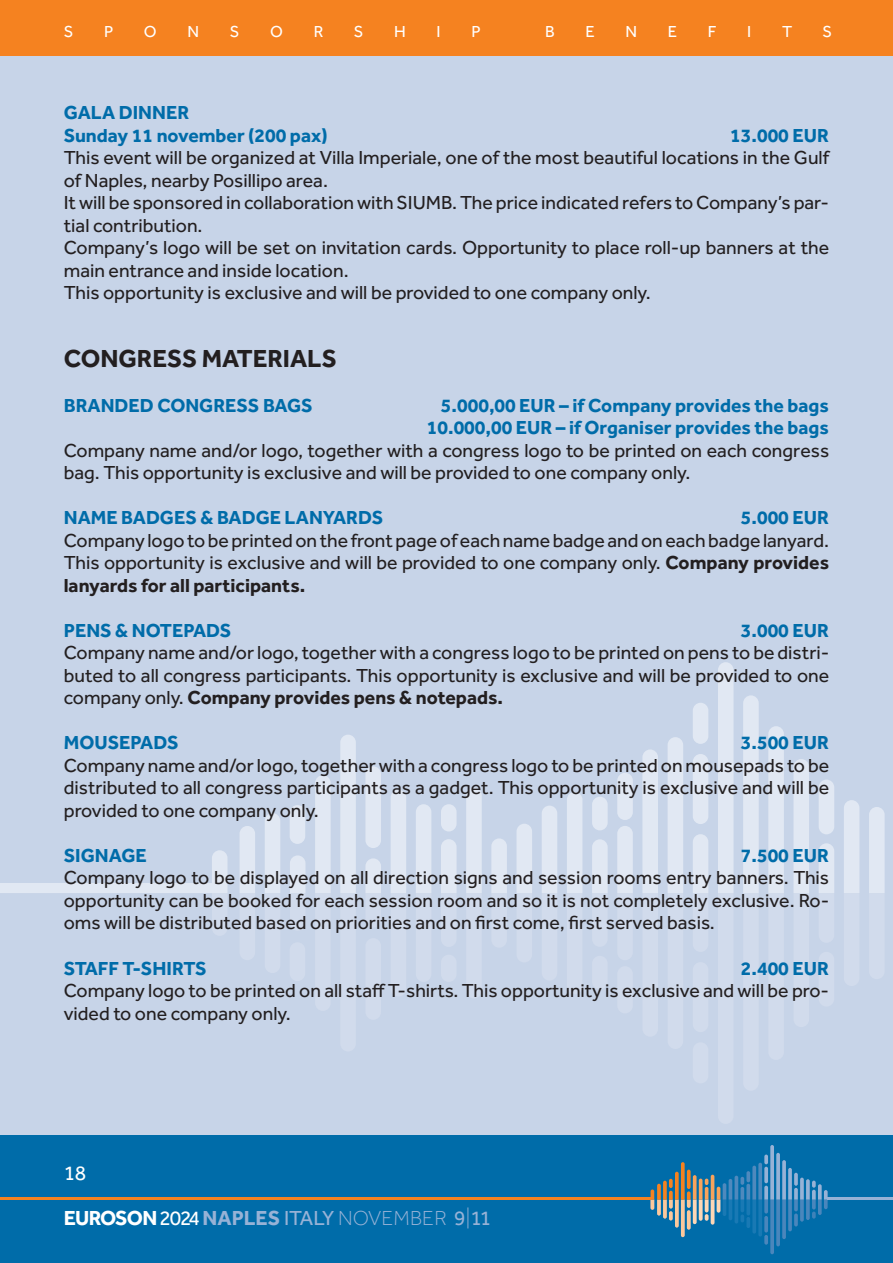
<style>
.page{position:relative;width:893px;height:1263px;background:#c7d4e8}
.page>*{position:absolute;margin:0;border:0;box-sizing:border-box;transform-origin:0 0}
.t1{font:700 25.5px "Effra";color:#231f20}
.t2{font:300 21px "Effra";color:#97b2d6}
.t3{font:21px "Effra";color:#fff}
.t4{font:19.5px/22.5px "Effra";color:#231f20;text-align:justify}
.t5{font:700 19.5px/22.5px "Effra";color:#006ca9}
.t6{font:16.5px "Effra";color:#fff}
.s1{font-weight:700}
.s2{font-weight:700;color:#fff}
.s3{font-weight:400;color:#fff}
.s4{font-weight:400}
</style>
<div class="page">
<div style="left:0;top:1136px;width:893px;height:127px;background:#006ca9"></div>
<div style="left:0;top:0;width:893px;height:55px;background:#f58220"></div>
<svg style="left:650px;top:1145px;width:178px;height:109px"></svg>
<hr style="left:0;top:1197px;width:650px;height:3px;background:#f58220">
<hr style="left:828px;top:1197px;width:65px;height:3px;background:#97b2d6">
<div style="left:819px;top:952px;width:15px;height:54px;background:#d1dbec;border-radius:8px"></div>
<div style="left:592px;top:956px;width:16px;height:33px;background:#d1dbec;border-radius:8px"></div>
<div style="left:617px;top:966px;width:16px;height:47px;background:#d1dbec;border-radius:8px"></div>
<div style="left:693px;top:962px;width:15px;height:70px;background:#d1dbec;border-radius:8px"></div>
<div style="left:693px;top:1042px;width:15px;height:41px;background:#d1dbec;border-radius:8px"></div>
<div style="left:365px;top:938px;width:16px;height:82px;background:#d1dbec;border-radius:8px"></div>
<div style="left:441px;top:955px;width:16px;height:27px;background:#d1dbec;border-radius:8px"></div>
<div style="left:290px;top:942px;width:15px;height:39px;background:#d1dbec;border-radius:8px"></div>
<svg style="left:844px;top:800px;width:15px;height:93px"></svg>
<svg style="left:819px;top:843px;width:15px;height:50px"></svg>
<div style="left:819px;top:779px;width:15px;height:55px;background:#e1e8f3;border-radius:8px"></div>
<div style="left:743px;top:695px;width:16px;height:198px;background:#e1e8f3"></div>
<div style="left:718px;top:662px;width:15px;height:231px;background:#e1e8f3"></div>
<svg style="left:693px;top:834px;width:15px;height:59px"></svg>
<div style="left:693px;top:754px;width:15px;height:70px;background:#e1e8f3;border-radius:8px"></div>
<div style="left:693px;top:703px;width:15px;height:41px;background:#e1e8f3;border-radius:8px"></div>
<svg style="left:768px;top:726px;width:16px;height:167px;background:#dfe7f2"></svg>
<svg style="left:793px;top:759px;width:16px;height:134px;background:#dfe7f2"></svg>
<svg style="left:869px;top:807px;width:16px;height:86px"></svg>
<svg style="left:592px;top:839px;width:16px;height:54px"></svg>
<div style="left:592px;top:797px;width:16px;height:33px;background:#e1e8f3;border-radius:8px"></div>
<div style="left:567px;top:792px;width:15px;height:101px;background:#e1e8f3"></div>
<div style="left:617px;top:773px;width:16px;height:47px;background:#e1e8f3;border-radius:8px"></div>
<svg style="left:617px;top:826px;width:16px;height:67px"></svg>
<div style="left:668px;top:737px;width:15px;height:156px;background:#e1e8f3"></div>
<svg style="left:642px;top:749px;width:16px;height:144px;background:#dfe7f2"></svg>
<svg style="left:516px;top:824px;width:16px;height:69px"></svg>
<svg style="left:542px;top:806px;width:15px;height:87px"></svg>
<div style="left:466px;top:788px;width:16px;height:105px;background:#e1e8f3"></div>
<div style="left:391px;top:790px;width:15px;height:103px;background:#e1e8f3"></div>
<svg style="left:441px;top:839px;width:16px;height:54px"></svg>
<div style="left:441px;top:804px;width:16px;height:27px;background:#e1e8f3;border-radius:8px"></div>
<svg style="left:491px;top:838px;width:16px;height:55px"></svg>
<svg style="left:416px;top:804px;width:15px;height:89px"></svg>
<div style="left:340px;top:735px;width:16px;height:158px;background:#e1e8f3"></div>
<svg style="left:315px;top:775px;width:16px;height:118px;background:#dfe7f2"></svg>
<div style="left:365px;top:766px;width:16px;height:82px;background:#e1e8f3;border-radius:8px"></div>
<svg style="left:365px;top:858px;width:16px;height:35px"></svg>
<svg style="left:290px;top:855px;width:15px;height:38px"></svg>
<svg style="left:0;top:850px;width:227px;height:44px"></svg>
<svg style="left:240px;top:826px;width:15px;height:67px"></svg>
<svg style="left:265px;top:813px;width:15px;height:80px"></svg>
<div style="left:290px;top:805px;width:15px;height:39px;background:#e1e8f3;border-radius:8px"></div>
<p class="t6" style="left:64px;top:21px;width:11px">S</p>
<p class="t6" style="left:104px;top:21px;width:11px">P</p>
<p class="t6" style="left:144px;top:21px;width:14px">O</p>
<p class="t6" style="left:187px;top:21px;width:13px">N</p>
<p class="t6" style="left:230px;top:21px;width:11px">S</p>
<p class="t6" style="left:270px;top:21px;width:14px">O</p>
<p class="t6" style="left:314px;top:21px;width:11px">R</p>
<p class="t6" style="left:354px;top:21px;width:11px">S</p>
<p class="t6" style="left:394px;top:21px;width:13px">H</p>
<p class="t6" style="left:437px;top:21px;width:6px">I</p>
<p class="t6" style="left:471px;top:21px;width:11px">P</p>
<p class="t6" style="left:545px;top:21px;width:11px">B</p>
<p class="t6" style="left:585px;top:21px;width:11px">E</p>
<p class="t6" style="left:625px;top:21px;width:13px">N</p>
<p class="t6" style="left:668px;top:21px;width:11px">E</p>
<p class="t6" style="left:708px;top:21px;width:10px">F</p>
<p class="t6" style="left:747px;top:21px;width:6px">I</p>
<p class="t6" style="left:782px;top:21px;width:12px">T</p>
<p class="t6" style="left:822px;top:21px;width:11px">S</p>
<p class="t5" style="left:64px;top:101px;width:265px">GALA DINNER<br>Sunday 11 november (200 pax)</p>
<p class="t5" style="left:730px;top:124px;width:100px">13.000 EUR</p>
<p class="t4" style="left:64px;top:146px;width:767px;text-align:left">This event will be organized at Villa Imperiale, one of the most beautiful locations in the Gulf of Naples, nearby Posillipo area.<br>It will be sponsored in collaboration with SIUMB. The price indicated refers to Company’s par&shy;tial contribution.<br>Company’s logo will be set on invitation cards. Opportunity to place roll-up banners at the main entrance and inside location.<br>This opportunity is exclusive and will be provided to one company only.</p>
<h1 class="t1" style="left:64px;top:343px;width:275px">CONGRESS MATERIALS</h1>
<p class="t5" style="left:64px;top:394px;width:250px">BRANDED CONGRESS BAGS</p>
<p class="t5" style="left:427px;top:394px;width:403px;text-align:right">5.000,00 EUR – if Company provides the bags<br>10.000,00 EUR – if Organiser provides the bags</p>
<p class="t4" style="left:64px;top:439px;width:767px">Company name and/or logo, together with a congress logo to be printed on each congress bag. This opportunity is exclusive and will be provided to one company only.</p>
<p class="t5" style="left:64px;top:506px;width:321px">NAME BADGES &amp; BADGE LANYARDS</p>
<p class="t5" style="left:741px;top:506px;width:90px">5.000 EUR</p>
<p class="t4" style="left:64px;top:529px;width:767px">Company logo to be printed on the front page of each name badge and on each badge lanyard.<br>This opportunity is exclusive and will be provided to one company only. <span class="s1">Company provides lanyards for all participants.</span></p>
<p class="t5" style="left:64px;top:619px;width:169px">PENS &amp; NOTEPADS</p>
<p class="t5" style="left:741px;top:619px;width:90px">3.000 EUR</p>
<p class="t4" style="left:64px;top:641px;width:767px">Company name and/or logo, together with a congress logo to be printed on pens to be distri&shy;buted to all congress participants. This opportunity is exclusive and will be provided to one company only. <span class="s1">Company provides pens &amp; notepads.</span></p>
<p class="t5" style="left:64px;top:731px;width:116px">MOUSEPADS</p>
<p class="t5" style="left:741px;top:731px;width:90px">3.500 EUR</p>
<p class="t4" style="left:64px;top:754px;width:767px">Company name and/or logo, together with a congress logo to be printed on mousepads to be distributed to all congress participants as a gadget. This opportunity is exclusive and will be provided to one company only.</p>
<p class="t5" style="left:64px;top:844px;width:84px">SIGNAGE</p>
<p class="t5" style="left:741px;top:844px;width:90px">7.500 EUR</p>
<p class="t4" style="left:64px;top:866px;width:767px">Company logo to be displayed on all direction signs and session rooms entry banners. This opportunity can be booked for each session room and so it is not completely exclusive. Ro&shy;oms will be distributed based on priorities and on first come, first served basis.</p>
<p class="t5" style="left:64px;top:956px;width:145px">STAFF T-SHIRTS</p>
<p class="t5" style="left:741px;top:956px;width:90px">2.400 EUR</p>
<p class="t4" style="left:64px;top:979px;width:767px">Company logo to be printed on all staff T-shirts. This opportunity is exclusive and will be pro&shy;vided to one company only.</p>
<p class="t3" style="left:64px;top:1160px;width:24px">18</p>
<p class="t2" style="left:64px;top:1206px;width:429px"><span class="s2">EUROSON</span><span class="s3">2024</span><span class="s1">NAPLES</span> <span class="s4">ITALY</span> NOVEMBER <span class="s4">9</span>|<span class="s4">11</span></p>
</div>
